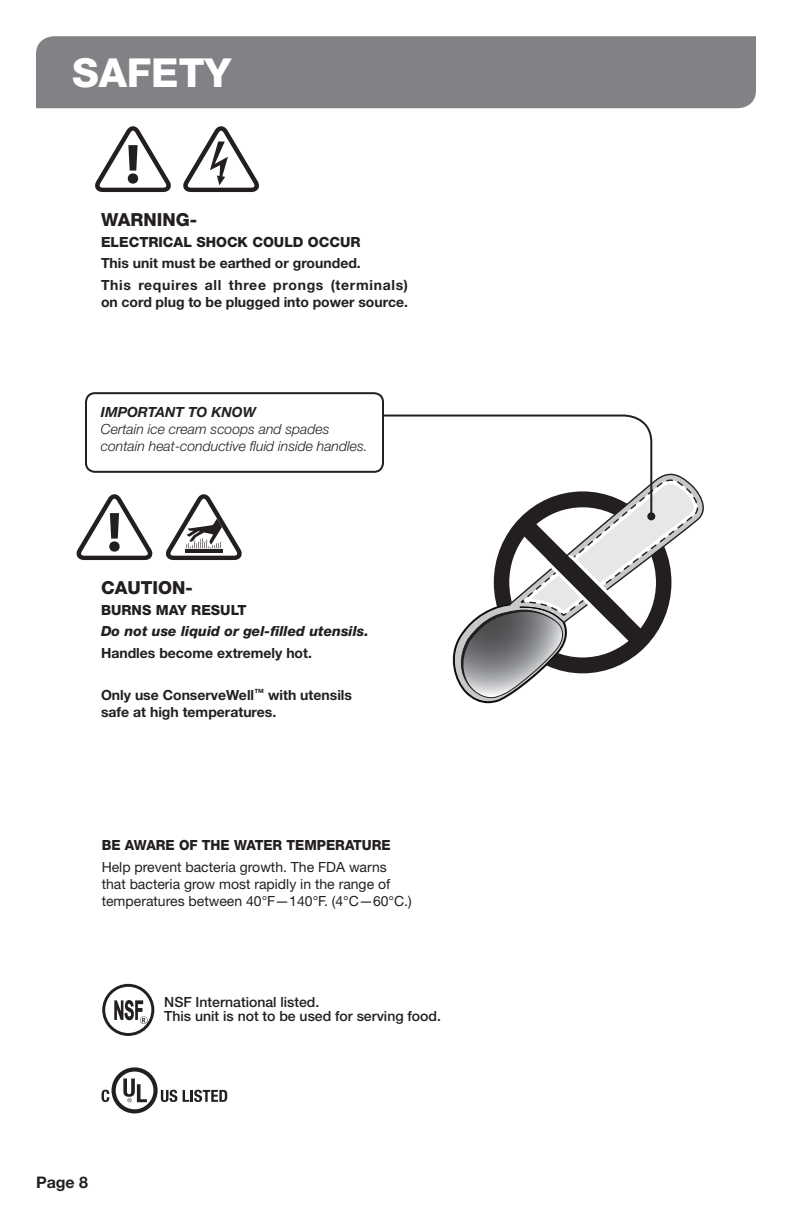
<style>
.page{position:relative;width:792px;height:1224px;background:#fff}
.page>*{position:absolute;margin:0;border:0;box-sizing:border-box;transform-origin:0 0}
.t1{font:800 40px "Helvetica Neue";color:#fff}
.t2{font:800 18px "Helvetica Neue";color:#231f20}
.t3{font:700 16px "Helvetica Neue";color:#231f20}
.t4{font:700 14px/17px "Helvetica Neue";color:#231f20}
.t5{font:14px/17px "Helvetica Neue";color:#231f20}
.t6{font:italic 300 14px/17px "Helvetica Neue";color:#231f20}
.t7{font:700 14px/21.4px "Helvetica Neue";letter-spacing:.03em;color:#231f20}
.t8{font:500 14px/14.4px "Helvetica Neue";color:#231f20}
.t9{font:800 14px "Helvetica Neue";color:#231f20}
.t10{font:italic 800 14px "Helvetica Neue";color:#231f20}
.t11{font:800 14px "Helvetica Neue";color:#231f20;scale:.96 1}
.t12{font:italic 700 14px "Helvetica Neue";color:#231f20}
</style>
<div class="page">
<div style="left:36px;top:36px;width:720px;height:72px;background:#808285"></div>
<svg style="left:95px;top:126px;width:76px;height:66px"></svg>
<svg style="left:183px;top:126px;width:76px;height:66px"></svg>
<svg style="left:102px;top:1090px;width:7px;height:12px"></svg>
<svg style="left:161px;top:1090px;width:16px;height:12px"></svg>
<svg style="left:183px;top:1090px;width:44px;height:12px"></svg>
<svg style="left:123px;top:1079px;width:24px;height:23px"></svg>
<div style="left:112px;top:1067px;width:46px;height:46px;border:4px solid #231f20;border-radius:50%"></div>
<svg style="left:102px;top:984px;width:52px;height:52px"></svg>
<svg style="left:76px;top:494px;width:77px;height:66px"></svg>
<svg style="left:166px;top:494px;width:76px;height:66px"></svg>
<div style="left:85px;top:392px;width:299px;height:81px;border:2px solid #231f20;border-radius:9px"></div>
<svg style="left:382px;top:414px;width:317px;height:290px"></svg>
<div style="left:647px;top:512px;width:8px;height:8px;background:#231f20;border-radius:50%"></div>
<h1 class="t1" style="left:72px;top:59px;width:161px">SAFETY</h1>
<p class="t2" style="left:101px;top:213px;width:98px">WARNING-</p>
<p class="t9" style="left:101px;top:237px;width:261px">ELECTRICAL SHOCK COULD OCCUR</p>
<p class="t7" style="left:101px;top:254px;width:309px">This unit must be earthed or grounded.<br>This requires all three prongs (terminals)</p>
<p class="t4" style="left:101px;top:295px;width:308px">on cord plug to be plugged into power source.</p>
<p class="t12" style="left:101px;top:407px;width:157px">IMPORTANT TO KNOW</p>
<p class="t6" style="left:101px;top:422px;width:268px">Certain ice cream scoops and spades contain heat-conductive fluid inside handles.</p>
<p class="t2" style="left:101px;top:581px;width:93px">CAUTION-</p>
<p class="t9" style="left:101px;top:605px;width:147px">BURNS MAY RESULT</p>
<p class="t10" style="left:101px;top:626px;width:269px">Do not use liquid or gel-filled utensils.</p>
<p class="t4" style="left:101px;top:645px;width:212px">Handles become extremely hot.</p>
<p class="t4" style="left:101px;top:688px;width:253px">Only use ConserveWell<sup>™</sup> with utensils safe at high temperatures.</p>
<p class="t11" style="left:102px;top:840px;width:303px">BE AWARE OF THE WATER TEMPERATURE</p>
<p class="t5" style="left:102px;top:859px;width:312px">Help prevent bacteria growth. The FDA warns that bacteria grow most rapidly in the range of temperatures between 40°F—140°F. (4°C—60°C.)</p>
<p class="t3" style="left:36px;top:1177px;width:54px">Page 8</p>
<p class="t8" style="left:164px;top:996px;width:278px">NSF International listed.<br>This unit is not to be used for serving food.</p>
</div>
